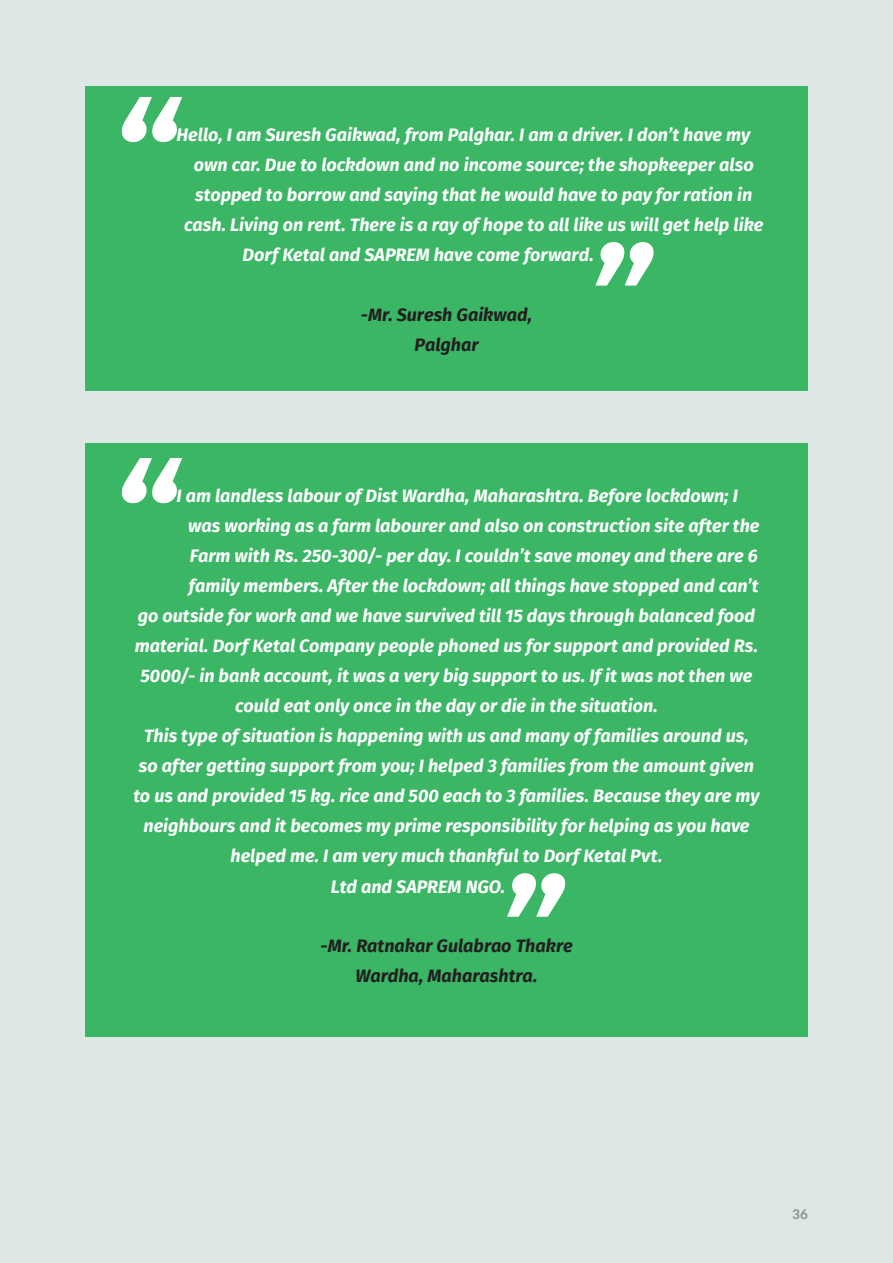
<style>
.page{position:relative;width:893px;height:1263px;background:#dae6e2}
.page>*{position:absolute;margin:0;border:0;box-sizing:border-box;transform-origin:0 0}
.t1{font:italic 700 147.9px "Fira Sans";color:#fff}
.t2{font:italic 700 142.5px "Fira Sans";color:#fff}
.t3{font:italic 700 18px "Fira Sans";color:#fff}
.t4{font:italic 700 18px/30px "Fira Sans";color:#231f20;text-align:center}
.t5{font:700 13.5px "Lato";color:#898e92}
</style>
<div class="page">
<div style="left:85px;top:444px;width:723px;height:593px;background:#3ab665"></div>
<div style="left:85px;top:86px;width:723px;height:304px;background:#3ab665"></div>
<h1 class="t1" style="left:111px;top:34px;width:67px">“</h1>
<p class="t3" style="left:176px;top:120px;width:575px">Hello, I am Suresh Gaikwad, from Palghar. I am a driver. I don’t have my</p>
<p class="t3" style="left:194px;top:150px;width:561px">own car. Due to lockdown and no income source; the shopkeeper also</p>
<p class="t3" style="left:195px;top:180px;width:559px">stopped to borrow and saying that he would have to pay for ration in</p>
<p class="t3" style="left:184px;top:210px;width:581px">cash. Living on rent. There is a ray of hope to all like us will get help like</p>
<p class="t3" style="left:243px;top:240px;width:353px">Dorf Ketal and SAPREM have come forward.</p>
<h2 class="t2" style="left:587px;top:182px;width:65px">”</h2>
<p class="t4" style="left:361px;top:299px;width:173px">-Mr. Suresh Gaikwad,<br>Palghar</p>
<h1 class="t1" style="left:111px;top:395px;width:67px">“</h1>
<p class="t3" style="left:176px;top:481px;width:563px">I am landless labour of Dist Wardha, Maharashtra. Before lockdown; I</p>
<p class="t3" style="left:188px;top:511px;width:573px">was working as a farm labourer and also on construction site after the</p>
<p class="t3" style="left:190px;top:541px;width:569px">Farm with Rs. 250-300/- per day. I couldn’t save money and there are 6</p>
<p class="t3" style="left:189px;top:571px;width:571px">family members. After the lockdown; all things have stopped and can’t</p>
<p class="t3" style="left:138px;top:601px;width:619px">go outside for work and we have survived till 15 days through balanced food</p>
<p class="t3" style="left:135px;top:631px;width:625px">material. Dorf Ketal Company people phoned us for support and provided Rs.</p>
<p class="t3" style="left:141px;top:661px;width:613px">5000/- in bank account, it was a very big support to us. If it was not then we</p>
<p class="t3" style="left:235px;top:691px;width:424px">could eat only once in the day or die in the situation.</p>
<p class="t3" style="left:144px;top:721px;width:606px">This type of situation is happening with us and many of families around us,</p>
<p class="t3" style="left:139px;top:751px;width:617px">so after getting support from you; I helped 3 families from the amount given</p>
<p class="t3" style="left:133px;top:781px;width:628px">to us and provided 15 kg. rice and 500 each to 3 families. Because they are my</p>
<p class="t3" style="left:143px;top:811px;width:607px">neighbours and it becomes my prime responsibility for helping as you have</p>
<p class="t3" style="left:231px;top:841px;width:433px">helped me. I am very much thankful to Dorf Ketal Pvt.</p>
<p class="t3" style="left:331px;top:871px;width:176px">Ltd and SAPREM NGO.</p>
<h2 class="t2" style="left:499px;top:813px;width:65px">”</h2>
<p class="t4" style="left:320px;top:930px;width:254px">-Mr. Ratnakar Gulabrao Thakre<br>Wardha, Maharashtra.</p>
<p class="t5" style="left:792px;top:1206px;width:17px">36</p>
</div>
